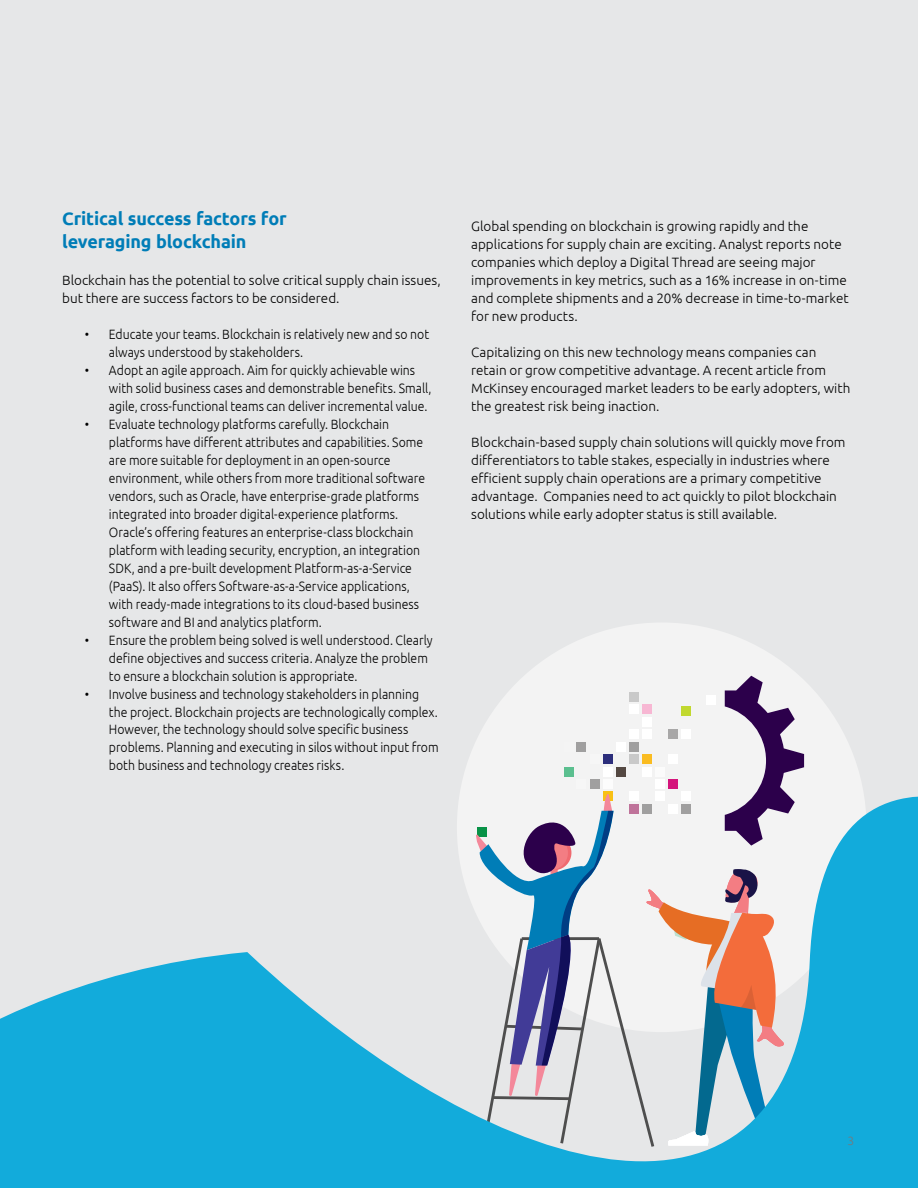
<style>
.page{position:relative;width:918px;height:1188px;background:#e6e7e8}
.page>*{position:absolute;margin:0;border:0;box-sizing:border-box;transform-origin:0 0}
.t1{font:700 18px/22.5px "Ubuntu";letter-spacing:-.01em;color:#007db7}
.t2{font:300 13.5px/18px "Ubuntu";color:#000;scale:.91 1}
.t3{font:300 13.5px/18px "Ubuntu";color:#000}
.t4{font:300 12px "Ubuntu";color:#77787b}
</style>
<div class="page">
<div style="left:457px;top:623px;width:410px;height:409px;background:#f3f3f3;border-radius:50%"></div>
<svg style="left:0;top:660px;width:918px;height:528px"></svg>
<h1 class="t1" style="left:62px;top:208px;width:226px">Critical success factors for leveraging blockchain</h1>
<p class="t3" style="left:62px;top:270px;width:380px">Blockchain has the potential to solve critical supply chain issues, but there are success factors to be considered.</p>
<p class="t2" style="left:109px;top:324px;width:353px;text-indent:-24px">• Educate your teams. Blockchain is relatively new and so not always understood by stakeholders.</p>
<p class="t2" style="left:109px;top:360px;width:356px;text-indent:-24px">• Adopt an agile approach. Aim for quickly achievable wins with solid business cases and demonstrable benefits. Small, agile, cross-functional teams can deliver incremental value.</p>
<p class="t2" style="left:109px;top:414px;width:349px;text-indent:-24px">• Evaluate technology platforms carefully. Blockchain platforms have different attributes and capabilities. Some are more suitable for deployment in an open-source environment, while others from more traditional software vendors, such as Oracle, have enterprise-grade platforms integrated into broader digital-experience platforms.<br>Oracle’s offering features an enterprise-class blockchain platform with leading security, encryption, an integration SDK, and a pre-built development Platform-as-a-Service (PaaS). It also offers Software-as-a-Service applications, with ready-made integrations to its cloud-based business software and BI and analytics platform.</p>
<p class="t2" style="left:109px;top:630px;width:357px;text-indent:-24px">• Ensure the problem being solved is well understood. Clearly define objectives and success criteria. Analyze the problem to ensure a blockchain solution is appropriate.</p>
<p class="t2" style="left:109px;top:684px;width:364px;text-indent:-24px">• Involve business and technology stakeholders in planning the project. Blockchain projects are technologically complex.<br>However, the technology should solve specific business problems. Planning and executing in silos without input from both business and technology creates risks.</p>
<p class="t3" style="left:471px;top:216px;width:379px">Global spending on blockchain is growing rapidly and the applications for supply chain are exciting. Analyst reports note companies which deploy a Digital Thread are seeing major improvements in key metrics, such as a 16% increase in on-time and complete shipments and a 20% decrease in time-to-market for new products.</p>
<p class="t3" style="left:471px;top:342px;width:381px">Capitalizing on this new technology means companies can retain or grow competitive advantage. A recent article from McKinsey encouraged market leaders to be early adopters, with the greatest risk being inaction.</p>
<p class="t3" style="left:471px;top:432px;width:376px">Blockchain-based supply chain solutions will quickly move from differentiators to table stakes, especially in industries where efficient supply chain operations are a primary competitive advantage. Companies need to act quickly to pilot blockchain solutions while early adopter status is still available.</p>
<p class="t4" style="left:847px;top:1133px;width:8px">3</p>
</div>
